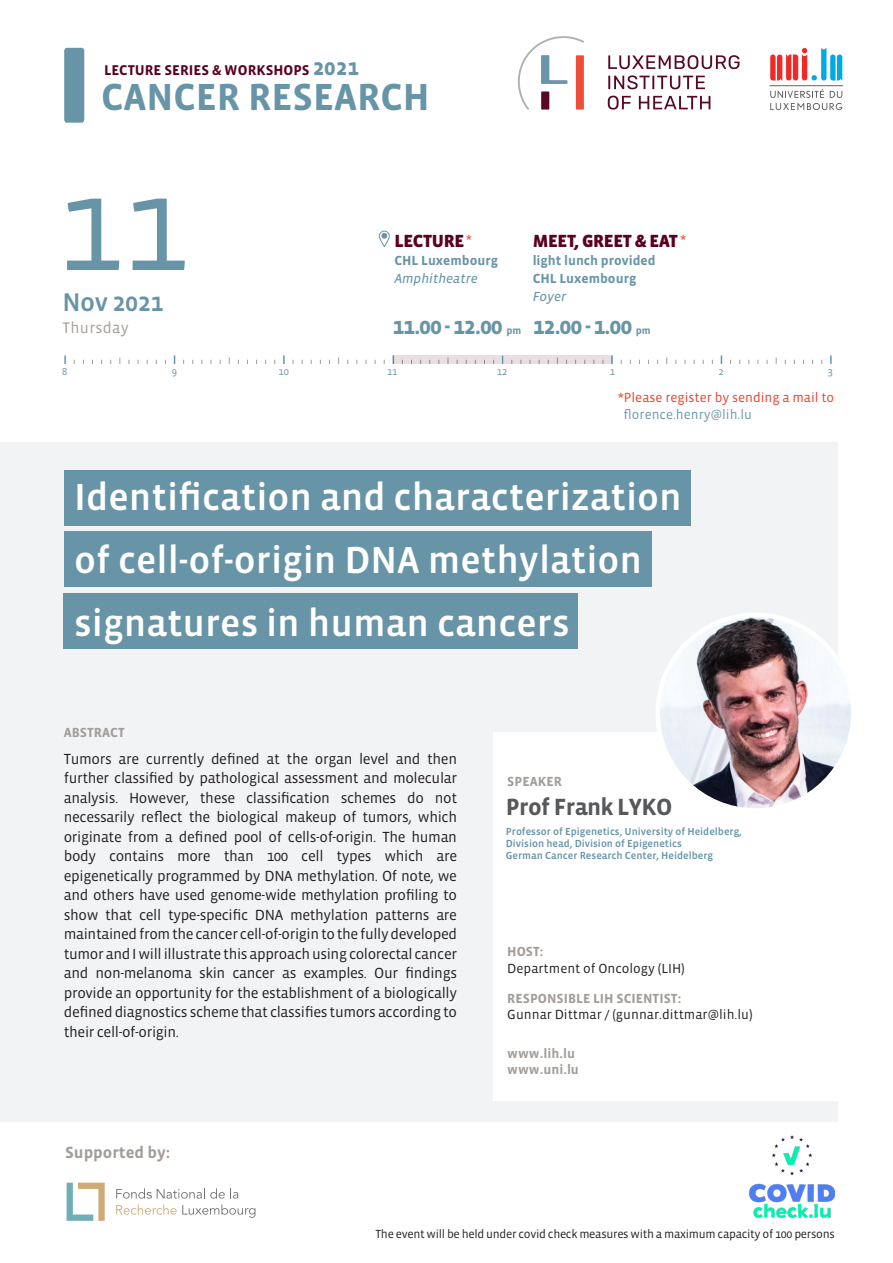
<style>
.page{position:relative;width:893px;height:1263px;background:#fff}
.page>*{position:absolute;margin:0;border:0;box-sizing:border-box;transform-origin:0 0}
.t1{font:130.95px "Vista Sans OT";color:#6894a7}
.t2{font:500 38.55px/63px "Vista Sans OT";color:#fff}
.t3{font:700 38.55px "Vista Sans OT";color:#6894a7}
.t4{font:500 26.25px "Vista Sans OT";letter-spacing:-.02em;color:#6894a7}
.t5{font:700 24px "Vista Sans OT";letter-spacing:-.05em;color:#6894a7}
.t6{font:700 24px "Vista Sans OT";letter-spacing:-.025em;color:#57585a}
.t7{font:900 18px "Vista Sans OT";letter-spacing:-.02em;color:#5a0022}
.t8{font:700 16.5px "Vista Sans OT";color:#a39d99}
.t9{font:15.6px "Vista Sans OT";letter-spacing:.02em;color:#a39d99}
.t10{font:15px/19.5px "Vista Sans OT";letter-spacing:-.025em;color:#231f20;text-align:justify}
.t11{font:700 14.55px "Vista Sans OT";color:#5a0022}
.t12{font:700 13.5px/16.2px "Vista Sans OT";color:#a39d99}
.t13{font:13.5px "Vista Sans OT";color:#231f20}
.t14{font:700 13.5px/18px "Vista Sans OT";color:#6894a7}
.t15{font:13.5px "Vista Sans OT";color:#ea412b}
.t16{font:13.5px "Vista Sans OT";color:#6c97ad}
.t17{font:italic 13.5px "Vista Sans OT";color:#6894a7}
.t18{font:12px "Vista Sans OT";letter-spacing:-.025em;color:#231f20}
.t19{font:500 10.5px/12px "Vista Sans OT";color:#6894a7}
.t20{font:10.5px "Vista Sans OT";color:#6894a7}
.t21{font:700 10.5px "Vista Sans OT";color:#6894a7}
.s1{font-size:23.1px;color:#6894a7}
</style>
<div class="page">
<div style="left:0;top:442px;width:837px;height:680px;background:#f2f3f4"></div>
<div style="left:494px;top:732px;width:347px;height:369px;background:#fff"></div>
<div style="left:64px;top:470px;width:626px;height:55px;background:#6894a7"></div>
<div style="left:64px;top:531px;width:588px;height:56px;background:#6894a7"></div>
<div style="left:64px;top:594px;width:514px;height:55px;background:#6894a7"></div>
<svg style="left:116px;top:1188px;width:122px;height:10px"></svg>
<svg style="left:116px;top:1204px;width:139px;height:14px"></svg>
<svg style="left:67px;top:1182px;width:38px;height:39px"></svg>
<svg style="left:64px;top:355px;width:2px;height:9px"></svg>
<svg style="left:283px;top:355px;width:2px;height:9px"></svg>
<svg style="left:611px;top:355px;width:2px;height:9px"></svg>
<svg style="left:830px;top:355px;width:2px;height:9px"></svg>
<svg style="left:64px;top:48px;width:20px;height:75px"></svg>
<hr style="left:769px;top:85px;width:74px;height:1px;background:#606564">
<svg style="left:770px;top:89px;width:72px;height:21px"></svg>
<svg style="left:770px;top:48px;width:72px;height:33px"></svg>
<div style="left:379px;top:231px;width:11px;height:16px;border:1px solid #6894a7;border-radius:5px"></div>
<svg style="left:381px;top:233px;width:6px;height:6px"></svg>
<svg style="left:393px;top:355px;width:108px;height:9px"></svg>
<svg style="left:504px;top:355px;width:107px;height:9px"></svg>
<svg style="left:608px;top:55px;width:132px;height:14px"></svg>
<svg style="left:608px;top:75px;width:97px;height:14px"></svg>
<svg style="left:608px;top:96px;width:23px;height:14px"></svg>
<svg style="left:639px;top:96px;width:71px;height:13px"></svg>
<svg style="left:517px;top:36px;width:67px;height:74px"></svg>
<img style="left:660px;top:615px;width:190px;height:193px">
<div style="left:655px;top:613px;width:200px;height:200px;border:4px solid #fff;border-radius:50%"></div>
<img style="left:750px;top:1135px;width:84px;height:82px">
<p class="t11" style="left:104px;top:63px;width:256px">LECTURE SERIES &amp; WORKSHOPS <span class="s1">2021</span></p>
<h2 class="t3" style="left:101px;top:77px;width:330px">CANCER RESEARCH</h2>
<h1 class="t1" style="left:57px;top:159px;width:132px">11</h1>
<h3 class="t4" style="left:63px;top:288px;width:102px">Nov 2021</h3>
<p class="t15" style="left:466px;top:232px;width:7px">*</p>
<p class="t15" style="left:680px;top:232px;width:7px">*</p>
<p class="t7" style="left:394px;top:232px;width:71px">LECTURE</p>
<p class="t14" style="left:394px;top:252px;width:105px">CHL Luxembourg</p>
<p class="t17" style="left:394px;top:271px;width:85px">Amphitheatre</p>
<p class="t7" style="left:533px;top:232px;width:147px">MEET, GREET &amp; EAT</p>
<p class="t14" style="left:533px;top:252px;width:124px">light lunch provided<br>CHL Luxembourg</p>
<p class="t17" style="left:533px;top:289px;width:35px">Foyer</p>
<h3 class="t5" style="left:392px;top:313px;width:112px">11.00 - 12.00</h3>
<p class="t21" style="left:506px;top:325px;width:16px">pm</p>
<h3 class="t5" style="left:533px;top:313px;width:101px">12.00 -1.00</h3>
<p class="t21" style="left:636px;top:325px;width:16px">pm</p>
<p class="t9" style="left:63px;top:320px;width:68px">Thursday</p>
<p class="t20" style="left:62px;top:366px;width:7px">8</p>
<p class="t20" style="left:172px;top:366px;width:7px">9</p>
<p class="t20" style="left:278px;top:366px;width:12px">10</p>
<p class="t20" style="left:387px;top:366px;width:12px">11</p>
<p class="t20" style="left:497px;top:366px;width:12px">12</p>
<p class="t20" style="left:610px;top:366px;width:7px">1</p>
<p class="t20" style="left:719px;top:366px;width:7px">2</p>
<p class="t20" style="left:828px;top:366px;width:7px">3</p>
<p class="t15" style="left:618px;top:391px;width:218px">*Please register by sending a mail to</p>
<p class="t16" style="left:624px;top:407px;width:130px">florence.henry@lih.lu</p>
<h2 class="t2" style="left:74px;top:467px;width:609px">Identification and characterization of cell-of-origin DNA methylation signatures in human cancers</h2>
<p class="t12" style="left:64px;top:725px;width:62px">ABSTRACT</p>
<p class="t10" style="left:64px;top:749px;width:395px">Tumors are currently defined at the organ level and then further classified by pathological assessment and molecular analysis. However, these classification schemes do not necessarily reflect the biological makeup of tumors, which originate from a defined pool of cells-of-origin. The human body contains more than 100 cell types which are epigenetically programmed by DNA methylation. Of note, we and others have used genome-wide methylation profiling to show that cell type-specific DNA methylation patterns are maintained from the cancer cell-of-origin to the fully developed tumor and I will illustrate this approach using colorectal cancer and non-melanoma skin cancer as examples. Our findings provide an opportunity for the establishment of a biologically defined diagnostics scheme that classifies tumors according to their cell-of-origin.</p>
<p class="t8" style="left:65px;top:1144px;width:107px">Supported by:</p>
<p class="t12" style="left:507px;top:774px;width:56px">SPEAKER</p>
<h3 class="t6" style="left:506px;top:794px;width:168px">Prof Frank LYKO</h3>
<p class="t19" style="left:506px;top:825px;width:238px">Professor of Epigenetics, University of Heidelberg,<br>Division head, Division of Epigenetics<br>German Cancer Research Center, Heidelberg</p>
<p class="t12" style="left:507px;top:944px;width:38px">HOST:</p>
<p class="t13" style="left:507px;top:961px;width:179px">Department of Oncology (LIH)</p>
<p class="t12" style="left:507px;top:990px;width:176px">RESPONSIBLE LIH SCIENTIST:</p>
<p class="t13" style="left:507px;top:1007px;width:247px">Gunnar Dittmar / (gunnar.dittmar@lih.lu)</p>
<p class="t12" style="left:507px;top:1045px;width:73px">www.lih.lu www.uni.lu</p>
<p class="t18" style="left:375px;top:1228px;width:461px">The event will be held under covid check measures with a maximum capacity of 100 persons</p>
</div>
